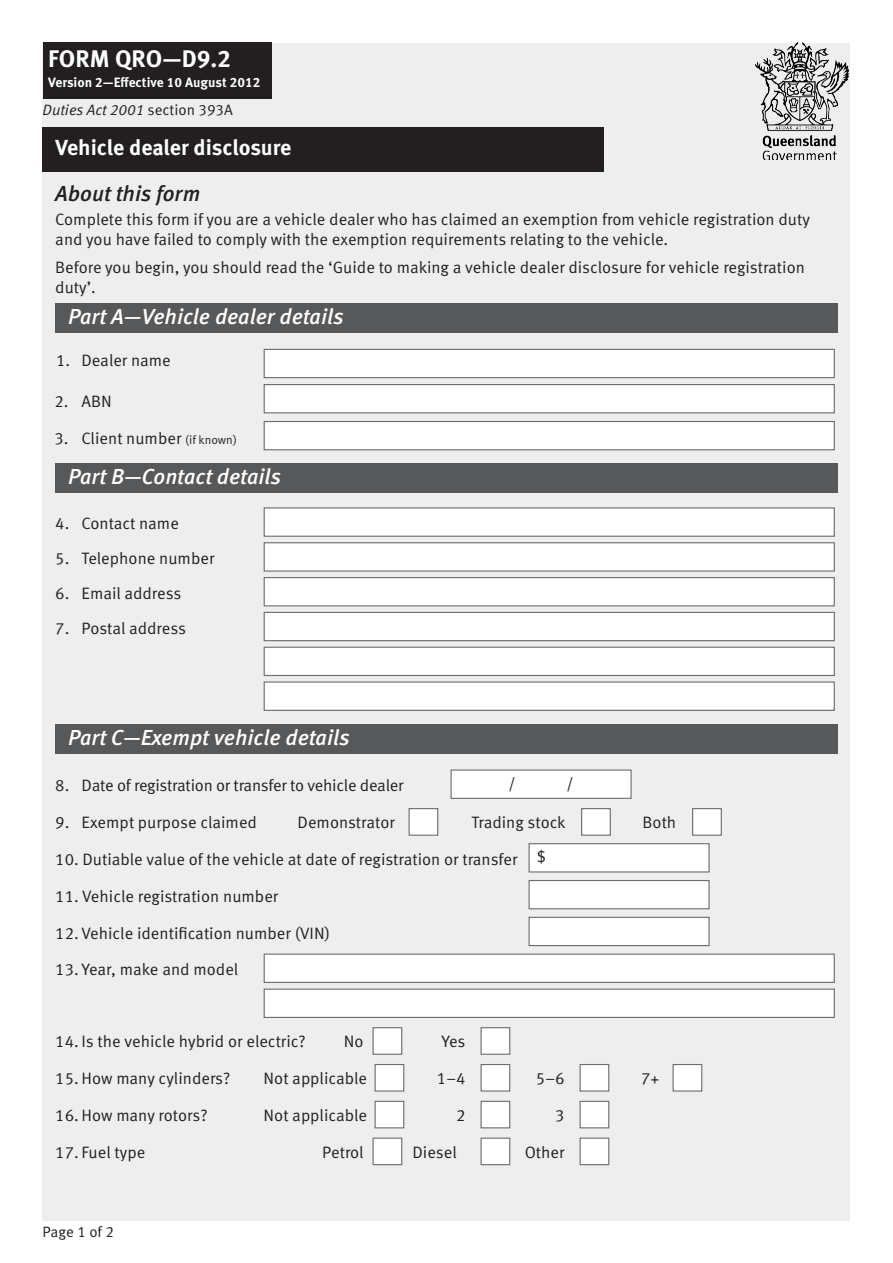
<style>
.page{position:relative;width:893px;height:1263px;background:#fff}
.page>*{position:absolute;margin:0;border:0;box-sizing:border-box;transform-origin:0 0}
.Form_Head{font:700 24px "Meta Pro";color:#fff}
.Text_Heading{font:italic 500 21.75px "Meta Pro";color:#fff}
.Heading{font:700 21.75px "Meta Pro";letter-spacing:-.005em;color:#fff}
.Text_Heading-2{font:italic 500 21.75px "Meta Pro";color:#231f20}
.Text_Heading-3{font:16.5px/19.8px "Meta Pro";color:#231f20}
.t1{font:15.75px "Meta Pro";color:#231f20}
.Italic{font:italic 15px "Meta Pro";color:#231f20}
.Form_text{font:15px "Meta Pro";letter-spacing:-.005em;color:#231f20}
.Form_Head-2{font:700 13.5px "Meta Pro";color:#fff}
.s1{font-style:normal}
.s2{font-size:12px}
</style>
<div class="page">
<div style="left:43px;top:43px;width:807px;height:1177px;background:#eeeeef"></div>
<div style="left:43px;top:43px;width:229px;height:56px;background:#231f20"></div>
<div style="left:43px;top:128px;width:561px;height:44px;background:#231f20"></div>
<img style="left:755px;top:43px;width:94px;height:117px">
<div style="left:55px;top:303px;width:783px;height:30px;background:#57585a"></div>
<div style="left:264px;top:349px;width:571px;height:29px;background:#fff;border:1px solid #6c6d70"></div>
<div style="left:264px;top:384px;width:571px;height:29px;background:#fff;border:1px solid #6c6d70"></div>
<div style="left:264px;top:421px;width:571px;height:29px;background:#fff;border:1px solid #6c6d70"></div>
<div style="left:55px;top:463px;width:783px;height:30px;background:#57585a"></div>
<div style="left:264px;top:507px;width:571px;height:30px;background:#fff;border:1px solid #6c6d70"></div>
<div style="left:264px;top:542px;width:571px;height:30px;background:#fff;border:1px solid #6c6d70"></div>
<div style="left:264px;top:577px;width:571px;height:29px;background:#fff;border:1px solid #6c6d70"></div>
<div style="left:264px;top:612px;width:571px;height:29px;background:#fff;border:1px solid #6c6d70"></div>
<div style="left:264px;top:647px;width:571px;height:29px;background:#fff;border:1px solid #6c6d70"></div>
<div style="left:264px;top:681px;width:571px;height:30px;background:#fff;border:1px solid #6c6d70"></div>
<div style="left:55px;top:724px;width:783px;height:29px;background:#57585a"></div>
<div style="left:451px;top:770px;width:180px;height:28px;background:#fff"></div>
<div style="left:451px;top:769px;width:181px;height:30px;border:1px solid #6c6d70"></div>
<div style="left:409px;top:808px;width:29px;height:28px;background:#fff;border:1px solid #6c6d70"></div>
<div style="left:581px;top:808px;width:30px;height:28px;background:#fff;border:1px solid #6c6d70"></div>
<div style="left:692px;top:808px;width:30px;height:28px;background:#fff;border:1px solid #6c6d70"></div>
<div style="left:529px;top:844px;width:180px;height:28px;background:#fff"></div>
<div style="left:529px;top:843px;width:181px;height:29px;border:1px solid #6c6d70"></div>
<div style="left:529px;top:880px;width:181px;height:29px;background:#fff;border:1px solid #6c6d70"></div>
<div style="left:529px;top:917px;width:181px;height:29px;background:#fff;border:1px solid #6c6d70"></div>
<div style="left:264px;top:953px;width:571px;height:30px;background:#fff;border:1px solid #6c6d70"></div>
<div style="left:264px;top:988px;width:571px;height:30px;background:#fff;border:1px solid #6c6d70"></div>
<div style="left:373px;top:1027px;width:29px;height:28px;background:#fff;border:1px solid #6c6d70"></div>
<div style="left:481px;top:1027px;width:29px;height:28px;background:#fff;border:1px solid #6c6d70"></div>
<div style="left:375px;top:1064px;width:29px;height:27px;background:#fff;border:1px solid #6c6d70"></div>
<div style="left:481px;top:1064px;width:29px;height:27px;background:#fff;border:1px solid #6c6d70"></div>
<div style="left:580px;top:1064px;width:29px;height:27px;background:#fff;border:1px solid #6c6d70"></div>
<div style="left:673px;top:1064px;width:29px;height:27px;background:#fff;border:1px solid #6c6d70"></div>
<div style="left:375px;top:1101px;width:29px;height:27px;background:#fff;border:1px solid #6c6d70"></div>
<div style="left:481px;top:1101px;width:29px;height:27px;background:#fff;border:1px solid #6c6d70"></div>
<div style="left:580px;top:1101px;width:29px;height:27px;background:#fff;border:1px solid #6c6d70"></div>
<div style="left:373px;top:1137px;width:29px;height:28px;background:#fff;border:1px solid #6c6d70"></div>
<div style="left:481px;top:1137px;width:29px;height:28px;background:#fff;border:1px solid #6c6d70"></div>
<div style="left:580px;top:1137px;width:29px;height:28px;background:#fff;border:1px solid #6c6d70"></div>
<p class="Form_Head" style="left:48px;top:44px;width:184px">FORM QRO—D9.2</p>
<p class="Form_Head-2" style="left:48px;top:73px;width:214px">Version 2—Effective 10 August 2012</p>
<p class="Italic" style="left:43px;top:100px;width:192px">Duties Act 2001 <span class="s1">section 393A</span></p>
<p class="Heading" style="left:55px;top:134px;width:238px">Vehicle dealer disclosure</p>
<p class="Text_Heading-2" style="left:55px;top:179px;width:146px">About this form</p>
<p class="Text_Heading-3" style="left:55px;top:210px;width:756px">Complete this form if you are a vehicle dealer who has claimed an exemption from vehicle registration duty and you have failed to comply with the exemption requirements relating to the vehicle.</p>
<p class="Text_Heading-3" style="left:55px;top:258px;width:751px">Before you begin, you should read the ‘Guide to making a vehicle dealer disclosure for vehicle registration duty’.</p>
<p class="Text_Heading" style="left:68px;top:302px;width:277px">Part A—Vehicle dealer details</p>
<p class="Text_Heading-3" style="left:56px;top:351px;width:116px">1. Dealer name</p>
<p class="Text_Heading-3" style="left:55px;top:392px;width:59px">2. ABN</p>
<p class="Text_Heading-3" style="left:55px;top:429px;width:184px">3. Client number <span class="s2">(if known)</span></p>
<p class="Text_Heading" style="left:68px;top:463px;width:215px">Part B—Contact details</p>
<p class="Text_Heading-3" style="left:55px;top:514px;width:125px">4. Contact name</p>
<p class="Text_Heading-3" style="left:55px;top:549px;width:161px">5. Telephone number</p>
<p class="Text_Heading-3" style="left:55px;top:584px;width:128px">6. Email address</p>
<p class="Text_Heading-3" style="left:55px;top:619px;width:132px">7. Postal address</p>
<p class="Text_Heading" style="left:68px;top:723px;width:283px">Part C—Exempt vehicle details</p>
<p class="Text_Heading-3" style="left:55px;top:776px;width:350px">8. Date of registration or transfer to vehicle dealer</p>
<p class="t1" style="left:509px;top:773px;width:9px">/</p>
<p class="t1" style="left:566px;top:773px;width:9px">/</p>
<p class="Text_Heading-3" style="left:55px;top:813px;width:203px">9. Exempt purpose claimed</p>
<p class="Text_Heading-3" style="left:298px;top:813px;width:99px">Demonstrator</p>
<p class="Text_Heading-3" style="left:472px;top:813px;width:96px">Trading stock</p>
<p class="Text_Heading-3" style="left:643px;top:813px;width:35px">Both</p>
<p class="Text_Heading-3" style="left:55px;top:850px;width:464px">10. Dutiable value of the vehicle at date of registration or transfer</p>
<p class="t1" style="left:537px;top:847px;width:11px">$</p>
<p class="Text_Heading-3" style="left:55px;top:887px;width:225px">11. Vehicle registration number</p>
<p class="Text_Heading-3" style="left:55px;top:923px;width:276px">12. Vehicle identification number (VIN)</p>
<p class="Text_Heading-3" style="left:55px;top:960px;width:185px">13. Year, make and model</p>
<p class="Text_Heading-3" style="left:55px;top:1032px;width:252px">14. Is the vehicle hybrid or electric?</p>
<p class="Text_Heading-3" style="left:344px;top:1032px;width:21px">No</p>
<p class="Text_Heading-3" style="left:441px;top:1032px;width:26px">Yes</p>
<p class="Text_Heading-3" style="left:55px;top:1069px;width:177px">15. How many cylinders?</p>
<p class="Text_Heading-3" style="left:264px;top:1069px;width:105px">Not applicable</p>
<p class="Text_Heading-3" style="left:437px;top:1069px;width:30px">1–4</p>
<p class="Text_Heading-3" style="left:536px;top:1069px;width:30px">5–6</p>
<p class="Text_Heading-3" style="left:641px;top:1069px;width:20px">7+</p>
<p class="Text_Heading-3" style="left:55px;top:1106px;width:154px">16. How many rotors?</p>
<p class="Text_Heading-3" style="left:264px;top:1106px;width:105px">Not applicable</p>
<p class="Text_Heading-3" style="left:456px;top:1106px;width:11px">2</p>
<p class="Text_Heading-3" style="left:555px;top:1106px;width:11px">3</p>
<p class="Text_Heading-3" style="left:55px;top:1142px;width:92px">17. Fuel type</p>
<p class="Text_Heading-3" style="left:322px;top:1142px;width:43px">Petrol</p>
<p class="Text_Heading-3" style="left:412px;top:1142px;width:46px">Diesel</p>
<p class="Text_Heading-3" style="left:525px;top:1142px;width:41px">Other</p>
<p class="Form_text" style="left:43px;top:1222px;width:73px">Page 1 of 2</p>
</div>
